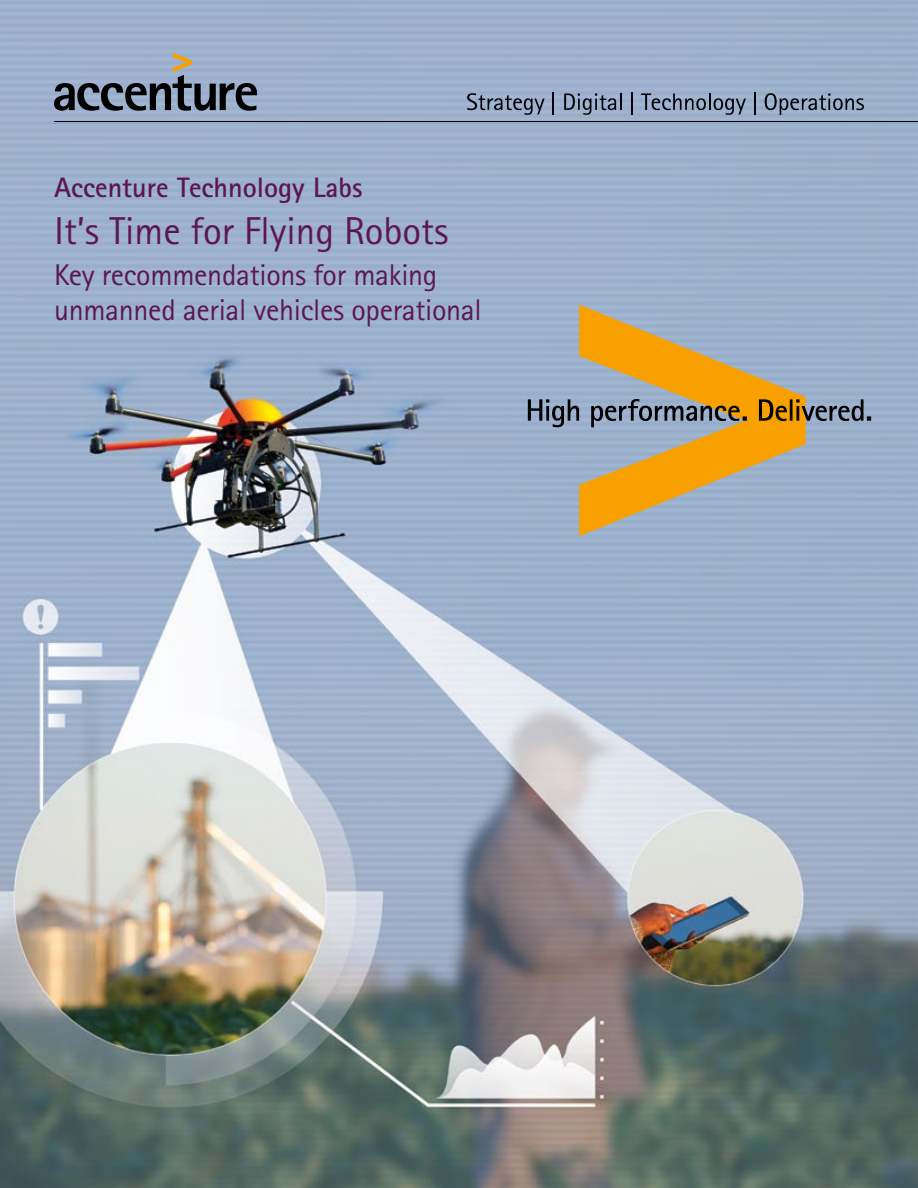
<style>
.page{position:relative;width:918px;height:1188px;background:#fff}
.page>*{position:absolute;margin:0;border:0;box-sizing:border-box;transform-origin:0 0}
.t1{font:38.85px "Rotis Sans Seriffor ACN";color:#5c1753}
.t2{font:30px/34.5px "Rotis Sans Seriffor ACN";letter-spacing:-.01em;color:#5c1753}
.t3{font:700 28.2px "Rotis Sans Seriffor ACN";color:#5c1753}
</style>
<div class="page">
<img style="left:0;top:0;width:918px;height:1188px">
<svg style="left:467px;top:93px;width:78px;height:22px;background:#7b8aa1"></svg>
<svg style="left:553px;top:92px;width:1px;height:23px"></svg>
<svg style="left:564px;top:93px;width:58px;height:22px"></svg>
<svg style="left:632px;top:92px;width:1px;height:23px"></svg>
<svg style="left:641px;top:93px;width:105px;height:22px;background:#7c8ca3"></svg>
<svg style="left:754px;top:92px;width:1px;height:23px"></svg>
<svg style="left:765px;top:93px;width:99px;height:22px;background:#7a8ba1"></svg>
<hr style="left:54px;top:121px;width:864px;height:1px;background:#000">
<svg style="left:54px;top:53px;width:203px;height:58px;background:#778599"></svg>
<svg style="left:579px;top:305px;width:227px;height:231px;background:#c0a97a"></svg>
<svg style="left:528px;top:399px;width:343px;height:28px;background:#878273"></svg>
<p class="t3" style="left:54px;top:170px;width:310px">Accenture Technology Labs</p>
<p class="t1" style="left:54px;top:208px;width:396px">It’s Time for Flying Robots</p>
<p class="t2" style="left:54px;top:258px;width:429px">Key recommendations for making unmanned aerial vehicles operational</p>
</div>
